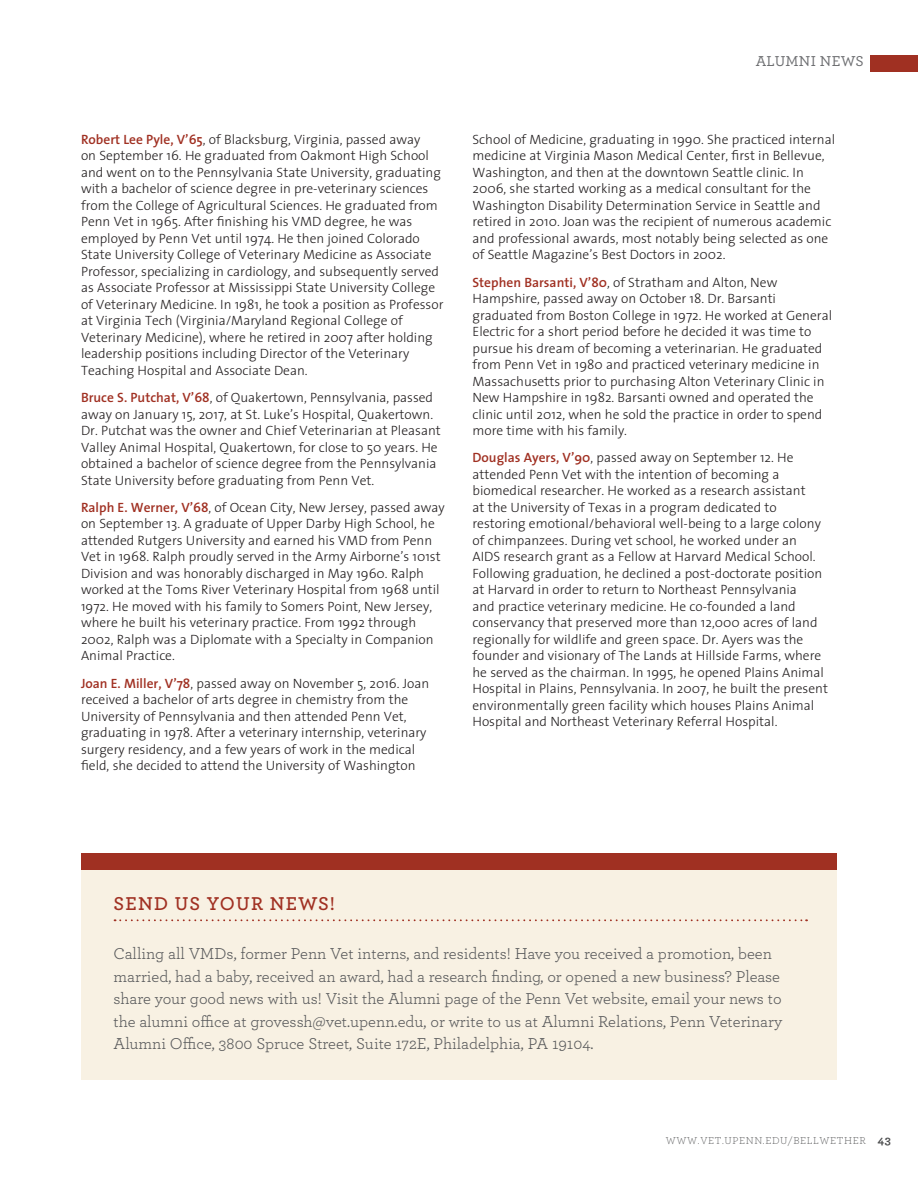
<style>
.page{position:relative;width:918px;height:1188px;background:#fff}
.page>*{position:absolute;margin:0;border:0;box-sizing:border-box;transform-origin:0 0}
.t1{font:600 19.5px "Archer";letter-spacing:.06em;color:#a03022}
.t2{font:16.5px/22.5px "Archer";color:#57585a}
.t3{font:500 15px "Archer";letter-spacing:.015em;color:#6c6d70}
.text{font:300 13.5px/16.5px "The Sans";color:#231f20}
.t4{font:300 10.5px "Archer";letter-spacing:.06em;color:#4b4c4d}
.s1{font-weight:600;color:#a03022}
.s2{font-weight:700;font-size:12px}
</style>
<div class="page">
<div style="left:81px;top:853px;width:756px;height:227px;background:#f8f1e3"></div>
<div style="left:870px;top:55px;width:48px;height:16px;background:#a03022"></div>
<svg style="left:115px;top:919px;width:692px;height:2px"></svg>
<div style="left:81px;top:853px;width:756px;height:16px;background:#a03022"></div>
<p class="text" style="left:81px;top:131px;width:364px"><span class="s1">Robert Lee Pyle, V’65</span>, of Blacksburg, Virginia, passed away<br>on September 16. He graduated from Oakmont High School and went on to the Pennsylvania State University, graduating with a bachelor of science degree in pre-veterinary sciences from the College of Agricultural Sciences. He graduated from Penn Vet in 1965. After finishing his VMD degree, he was employed by Penn Vet until 1974. He then joined Colorado State University College of Veterinary Medicine as Associate Professor, specializing in cardiology, and subsequently served as Associate Professor at Mississippi State University College of Veterinary Medicine. In 1981, he took a position as Professor at Virginia Tech (Virginia/Maryland Regional College of Veterinary Medicine), where he retired in 2007 after holding leadership positions including Director of the Veterinary Teaching Hospital and Associate Dean.</p>
<p class="text" style="left:81px;top:389px;width:361px"><span class="s1">Bruce S. Putchat, V’68</span>, of Quakertown, Pennsylvania, passed away on January 15, 2017, at St. Luke’s Hospital, Quakertown.<br>Dr. Putchat was the owner and Chief Veterinarian at Pleasant Valley Animal Hospital, Quakertown, for close to 50 years. He obtained a bachelor of science degree from the Pennsylvania State University before graduating from Penn Vet.</p>
<p class="text" style="left:81px;top:499px;width:365px"><span class="s1">Ralph E. Werner, V’68</span>, of Ocean City, New Jersey, passed away on September 13. A graduate of Upper Darby High School, he attended Rutgers University and earned his VMD from Penn Vet in 1968. Ralph proudly served in the Army Airborne’s 101st Division and was honorably discharged in May 1960. Ralph worked at the Toms River Veterinary Hospital from 1968 until 1972. He moved with his family to Somers Point, New Jersey, where he built his veterinary practice. From 1992 through 2002, Ralph was a Diplomate with a Specialty in Companion Animal Practice.</p>
<p class="text" style="left:81px;top:674px;width:350px"><span class="s1">Joan E. Miller, V’78</span>, passed away on November 5, 2016. Joan received a bachelor of arts degree in chemistry from the University of Pennsylvania and then attended Penn Vet, graduating in 1978. After a veterinary internship, veterinary surgery residency, and a few years of work in the medical field, she decided to attend the University of Washington</p>
<p class="t3" style="left:756px;top:50px;width:109px">ALUMNI NEWS</p>
<p class="text" style="left:472px;top:131px;width:364px">School of Medicine, graduating in 1990. She practiced internal medicine at Virginia Mason Medical Center, first in Bellevue, Washington, and then at the downtown Seattle clinic. In 2006, she started working as a medical consultant for the Washington Disability Determination Service in Seattle and retired in 2010. Joan was the recipient of numerous academic and professional awards, most notably being selected as one of Seattle Magazine’s Best Doctors in 2002.</p>
<p class="text" style="left:472px;top:273px;width:361px"><span class="s1">Stephen Barsanti, V’80</span>, of Stratham and Alton, New Hampshire, passed away on October 18. Dr. Barsanti graduated from Boston College in 1972. He worked at General Electric for a short period before he decided it was time to pursue his dream of becoming a veterinarian. He graduated from Penn Vet in 1980 and practiced veterinary medicine in Massachusetts prior to purchasing Alton Veterinary Clinic in New Hampshire in 1982. Barsanti owned and operated the clinic until 2012, when he sold the practice in order to spend more time with his family.</p>
<p class="text" style="left:472px;top:449px;width:357px"><span class="s1">Douglas Ayers, V’90</span>, passed away on September 12. He attended Penn Vet with the intention of becoming a biomedical researcher. He worked as a research assistant<br>at the University of Texas in a program dedicated to restoring emotional/behavioral well-being to a large colony of chimpanzees. During vet school, he worked under an<br>AIDS research grant as a Fellow at Harvard Medical School.<br>Following graduation, he declined a post-doctorate position at Harvard in order to return to Northeast Pennsylvania<br>and practice veterinary medicine. He co-founded a land conservancy that preserved more than 12,000 acres of land regionally for wildlife and green space. Dr. Ayers was the founder and visionary of The Lands at Hillside Farms, where he served as the chairman. In 1995, he opened Plains Animal Hospital in Plains, Pennsylvania. In 2007, he built the present environmentally green facility which houses Plains Animal Hospital and Northeast Veterinary Referral Hospital.</p>
<p class="t1" style="left:114px;top:889px;width:223px">SEND US YOUR NEWS!</p>
<p class="t2" style="left:114px;top:942px;width:670px">Calling all VMDs, former Penn Vet interns, and residents! Have you received a promotion, been married, had a baby, received an award, had a research finding, or opened a new business? Please share your good news with us! Visit the Alumni page of the Penn Vet website, email your news to the alumni office at grovessh@vet.upenn.edu, or write to us at Alumni Relations, Penn Veterinary Alumni Office, 3800 Spruce Street, Suite 172E, Philadelphia, PA 19104.</p>
<p class="t4" style="left:666px;top:1133px;width:227px">WWW.VET.UPENN.EDU/BELLWETHER <span class="s2">43</span></p>
</div>
